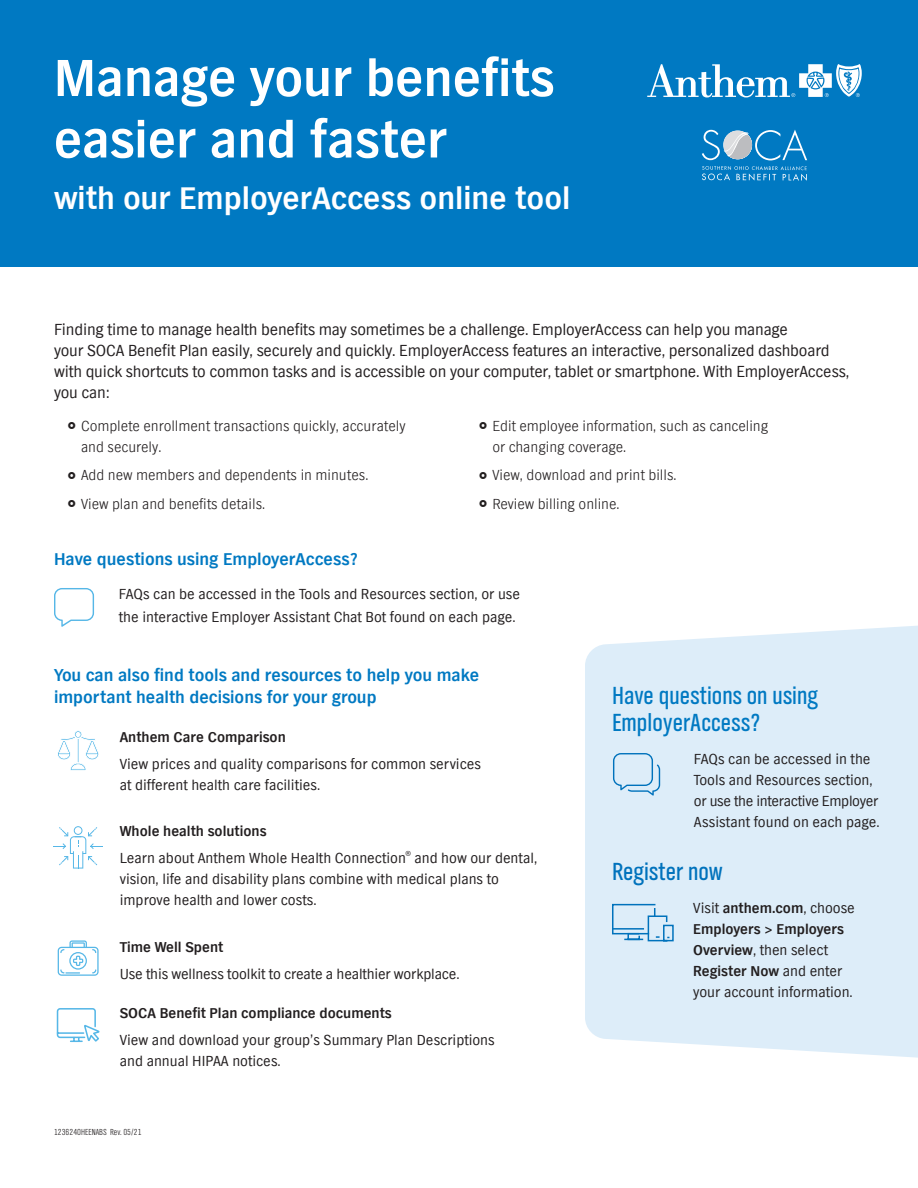
<style>
.page{position:relative;width:918px;height:1188px;background:#fff}
.page>*{position:absolute;margin:0;border:0;box-sizing:border-box;transform-origin:0 0}
.legal{font:700 54px/61.5px "TV Nord EF";color:#fff}
.Body_copy{font:700 33px "TV Nord EF";color:#fff}
.Subhead{font:25.5px/27px "TV Nord EF Regular Con";color:#0079c2}
.Subhead-2{font:25.5px "TV Nord EF Regular Con";color:#0072bc}
.Subhead-3{font:700 18px/22.5px "TV Nord EF";color:#0079c2}
.Body_copy__10_13__TV{font:16.5px/21px "TV Nord EF";letter-spacing:-.01em;color:#231f20}
.Body_copy__10_13__TV-2{font:15px/21px "TV Nord EF";color:#231f20}
.t1{font:300 15px/21px "TV Nord EF";color:#231f20}
.Body_copy-2{font:15px/21px "TV Nord EF";color:#231f20}
.Head_Sub__10_13__TVN{font:700 15px "TV Nord EF";color:#231f20}
.Form{font:9px "TV Nord EF Light Con";color:#231f20}
.s1{font-weight:700}
</style>
<div class="page">
<div style="left:585px;top:625px;width:333px;height:433px;background:#ddedf9"></div>
<div style="left:0;top:0;width:918px;height:267px;background:#0079c2"></div>
<svg style="left:647px;top:64px;width:215px;height:34px"></svg>
<svg style="left:58px;top:730px;width:41px;height:41px"></svg>
<svg style="left:54px;top:826px;width:49px;height:43px"></svg>
<svg style="left:58px;top:940px;width:41px;height:36px"></svg>
<svg style="left:56px;top:1008px;width:44px;height:34px"></svg>
<svg style="left:702px;top:130px;width:105px;height:30px"></svg>
<svg style="left:702px;top:166px;width:105px;height:15px"></svg>
<svg style="left:611px;top:903px;width:63px;height:39px;background:#b4d6ed"></svg>
<svg style="left:613px;top:753px;width:47px;height:43px;background:#bfdcf0"></svg>
<svg style="left:54px;top:588px;width:40px;height:39px"></svg>
<p class="legal" style="left:54px;top:49px;width:502px">Manage your benefits easier and faster</p>
<p class="Body_copy" style="left:54px;top:179px;width:518px">with our EmployerAccess online tool</p>
<p class="Body_copy__10_13__TV" style="left:54px;top:319px;width:797px">Finding time to manage health benefits may sometimes be a challenge. EmployerAccess can help you manage<br>your SOCA Benefit Plan easily, securely and quickly. EmployerAccess features an interactive, personalized dashboard with quick shortcuts to common tasks and is accessible on your computer, tablet or smartphone. With EmployerAccess, you can:</p>
<p class="t1" style="left:81px;top:415px;width:326px">Complete enrollment transactions quickly, accurately and securely.</p>
<p class="t1" style="left:81px;top:465px;width:289px">Add new members and dependents in minutes.</p>
<p class="t1" style="left:81px;top:494px;width:186px">View plan and benefits details.</p>
<p class="t1" style="left:492px;top:415px;width:277px">Edit employee information, such as canceling or changing coverage.</p>
<p class="t1" style="left:492px;top:465px;width:186px">View, download and print bills.</p>
<p class="t1" style="left:492px;top:494px;width:129px">Review billing online.</p>
<p class="Subhead-3" style="left:54px;top:548px;width:305px">Have questions using EmployerAccess?</p>
<p class="Body_copy__10_13__TV-2" style="left:119px;top:583px;width:403px;line-height:22.5px">FAQs can be accessed in the Tools and Resources section, or use the interactive Employer Assistant Chat Bot found on each page.</p>
<p class="Subhead-3" style="left:54px;top:664px;width:427px">You can also find tools and resources to help you make important health decisions for your group</p>
<p class="Head_Sub__10_13__TVN" style="left:120px;top:728px;width:168px">Anthem Care Comparison</p>
<p class="Body_copy__10_13__TV-2" style="left:120px;top:754px;width:363px">View prices and quality comparisons for common services at different health care facilities.</p>
<p class="Head_Sub__10_13__TVN" style="left:120px;top:823px;width:148px">Whole health solutions</p>
<p class="Body_copy__10_13__TV-2" style="left:120px;top:848px;width:419px">Learn about Anthem Whole Health Connection<sup>®</sup> and how our dental, vision, life and disability plans combine with medical plans to improve health and lower costs.</p>
<p class="Head_Sub__10_13__TVN" style="left:120px;top:938px;width:105px">Time Well Spent</p>
<p class="Body_copy__10_13__TV-2" style="left:120px;top:964px;width:341px">Use this wellness toolkit to create a healthier workplace.</p>
<p class="Head_Sub__10_13__TVN" style="left:120px;top:1004px;width:273px">SOCA Benefit Plan compliance documents</p>
<p class="Body_copy__10_13__TV-2" style="left:120px;top:1030px;width:376px">View and download your group’s Summary Plan Descriptions and annual HIPAA notices.</p>
<p class="Form" style="left:54px;top:1127px;width:89px">123624OHEENABS Rev. 05/21</p>
<p class="Subhead" style="left:612px;top:682px;width:208px">Have questions on using<br>EmployerAccess?</p>
<p class="Body_copy-2" style="left:694px;top:749px;width:187px">FAQs can be accessed in the<br>Tools and Resources section, or use the interactive Employer<br>Assistant found on each page.</p>
<p class="Subhead-2" style="left:612px;top:858px;width:113px">Register now</p>
<p class="Body_copy-2" style="left:693px;top:898px;width:163px">Visit <span class="s1">anthem.com</span>, choose<br><span class="s1">Employers &gt; Employers<br>Overview</span>, then select<br><span class="s1">Register Now</span> and enter your account information.</p>
</div>
